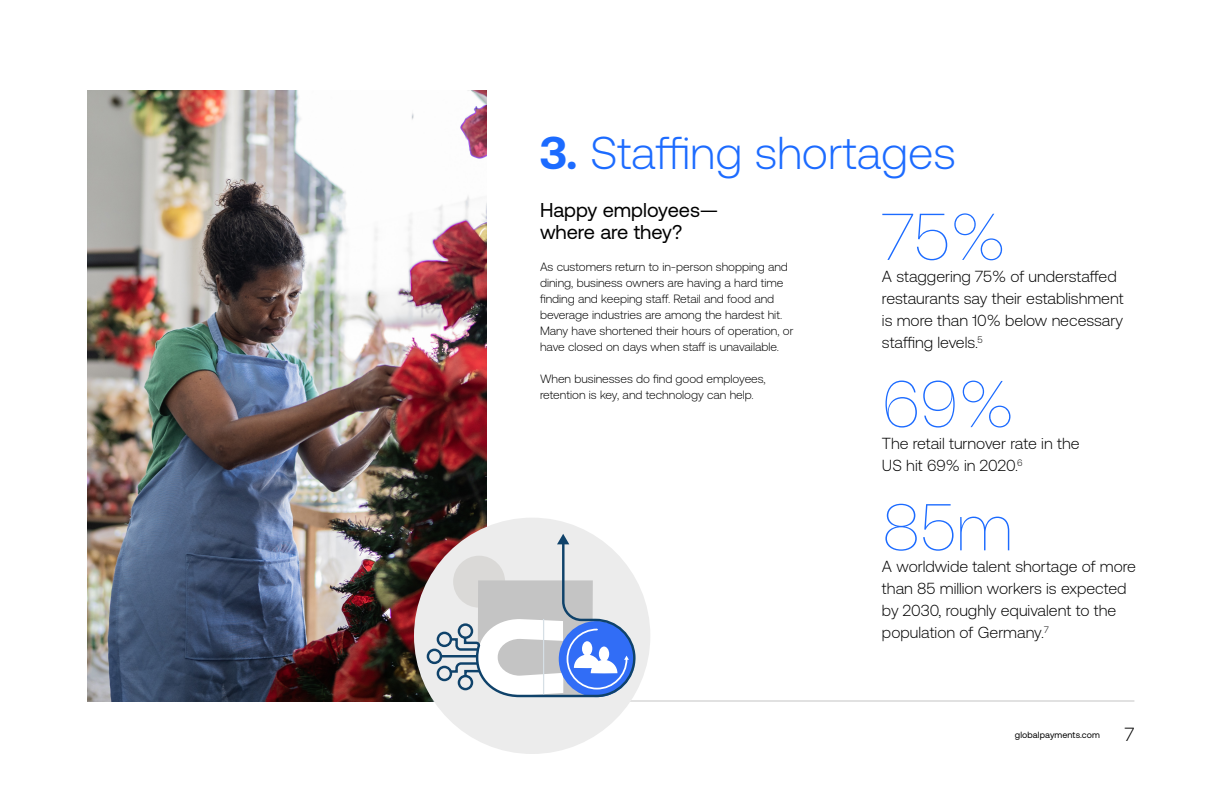
<style>
.page{position:relative;width:1224px;height:792px;background:#fff}
.page>*{position:absolute;margin:0;border:0;box-sizing:border-box;transform-origin:0 0}
.t1{font:100 66px "GP Commerce";color:#1c6bff}
.t2{font:300 46px "GP Commerce";color:#1c6bff}
.t3{font:20px/22px "GP Commerce";color:#000}
.t4{font:300 19px "GP Commerce";color:#000}
.t5{font:300 16px/22px "GP Commerce";color:#000}
.t6{font:300 12px/16px "GP Commerce";color:#000}
.t7{font:9px "GP Commerce";letter-spacing:.01em;color:#000}
.s1{font-weight:700}
</style>
<div class="page">
<hr style="left:88px;top:701px;width:1046px;height:1px;background:#c4c4c4">
<img style="left:88px;top:90px;width:399px;height:612px">
<div style="left:414px;top:518px;width:236px;height:236px;background:#ececec;border-radius:50%"></div>
<hr style="left:441px;top:655px;width:36px;height:2px;background:#0f426a">
<div style="left:427px;top:649px;width:15px;height:15px;border:2px solid #0f426a;border-radius:50%"></div>
<div style="left:437px;top:632px;width:15px;height:15px;border:2px solid #0f426a;border-radius:50%"></div>
<div style="left:437px;top:666px;width:15px;height:15px;border:2px solid #0f426a;border-radius:50%"></div>
<svg style="left:448px;top:534px;width:187px;height:163px"></svg>
<p class="t2" style="left:540px;top:128px;width:417px"><span class="s1">3.</span> Staffing shortages</p>
<p class="t1" style="left:882px;top:201px;width:126px">75%</p>
<p class="t5" style="left:882px;top:265px;width:243px">A staggering 75% of understaffed restaurants say their establishment is more than 10% below necessary staffing levels.<sup>5</sup></p>
<p class="t1" style="left:882px;top:368px;width:134px">69%</p>
<p class="t5" style="left:882px;top:433px;width:199px">The retail turnover rate in the<br>US hit 69% in 2020.<sup>6</sup></p>
<p class="t1" style="left:882px;top:491px;width:133px">85m</p>
<p class="t5" style="left:882px;top:556px;width:256px">A worldwide talent shortage of more than 85 million workers is expected by 2030, roughly equivalent to the population of Germany.<sup>7</sup></p>
<p class="t3" style="left:540px;top:199px;width:180px">Happy employees— where are they?</p>
<p class="t6" style="left:540px;top:259px;width:255px">As customers return to in-person shopping and dining, business owners are having a hard time finding and keeping staff. Retail and food and beverage industries are among the hardest hit.<br>Many have shortened their hours of operation, or have closed on days when staff is unavailable.</p>
<p class="t6" style="left:540px;top:371px;width:227px">When businesses do find good employees, retention is key, and technology can help.</p>
<p class="t7" style="left:1015px;top:730px;width:87px">globalpayments.com</p>
<h3 class="t4" style="left:1125px;top:724px;width:11px">7</h3>
</div>
